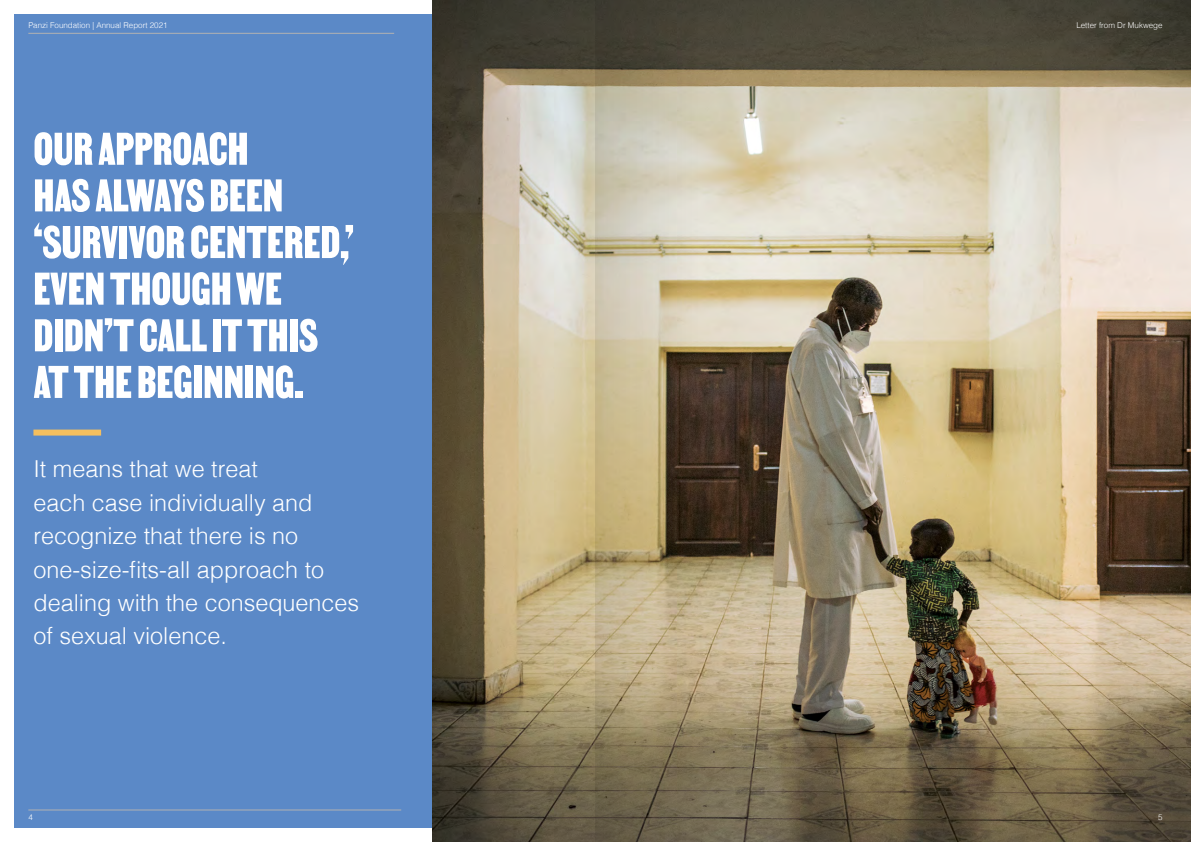
<style>
.page{position:relative;width:1191px;height:842px;background:#fff}
.page>*{position:absolute;margin:0;border:0;box-sizing:border-box;transform-origin:0 0}
.t1{font:55.2px/46.6px "MARTIN";color:#fff}
.t2{font:300 23.3px/33.4px "Helvetica";color:#fff}
.t3{font:300 8px "Helvetica";color:#fff}
</style>
<div class="page">
<div style="left:14px;top:14px;width:457px;height:814px;background:#5b89c7"></div>
<img style="left:432px;top:0;width:759px;height:842px">
<div style="left:33px;top:430px;width:68px;height:6px;background:#f4bf5f"></div>
<hr style="left:28px;top:810px;width:373px;height:1px;background:#b3b2b2">
<hr style="left:28px;top:33px;width:366px;height:1px;background:#b3b2b2">
<svg style="left:595px;top:0;width:116px;height:842px;background:#a3977b"></svg>
<p class="t3" style="left:28px;top:19px;width:141px">Panzi Foundation | Annual Report 2021</p>
<p class="t3" style="left:1076px;top:19px;width:88px">Letter from Dr Mukwege</p>
<h1 class="t1" style="left:33px;top:125px;width:322px">OUR APPROACH<br>HAS ALWAYS BEEN ‘SURVIVOR CENTERED,’<br>EVEN THOUGH WE<br>DIDN’T CALL IT THIS<br>AT THE BEGINNING.</h1>
<p class="t2" style="left:33px;top:451px;width:327px">It means that we treat<br>each case individually and recognize that there is no one-size-fits-all approach to dealing with the consequences of sexual violence.</p>
<p class="t3" style="left:28px;top:810px;width:6px">4</p>
<p class="t3" style="left:1158px;top:810px;width:6px">5</p>
</div>
